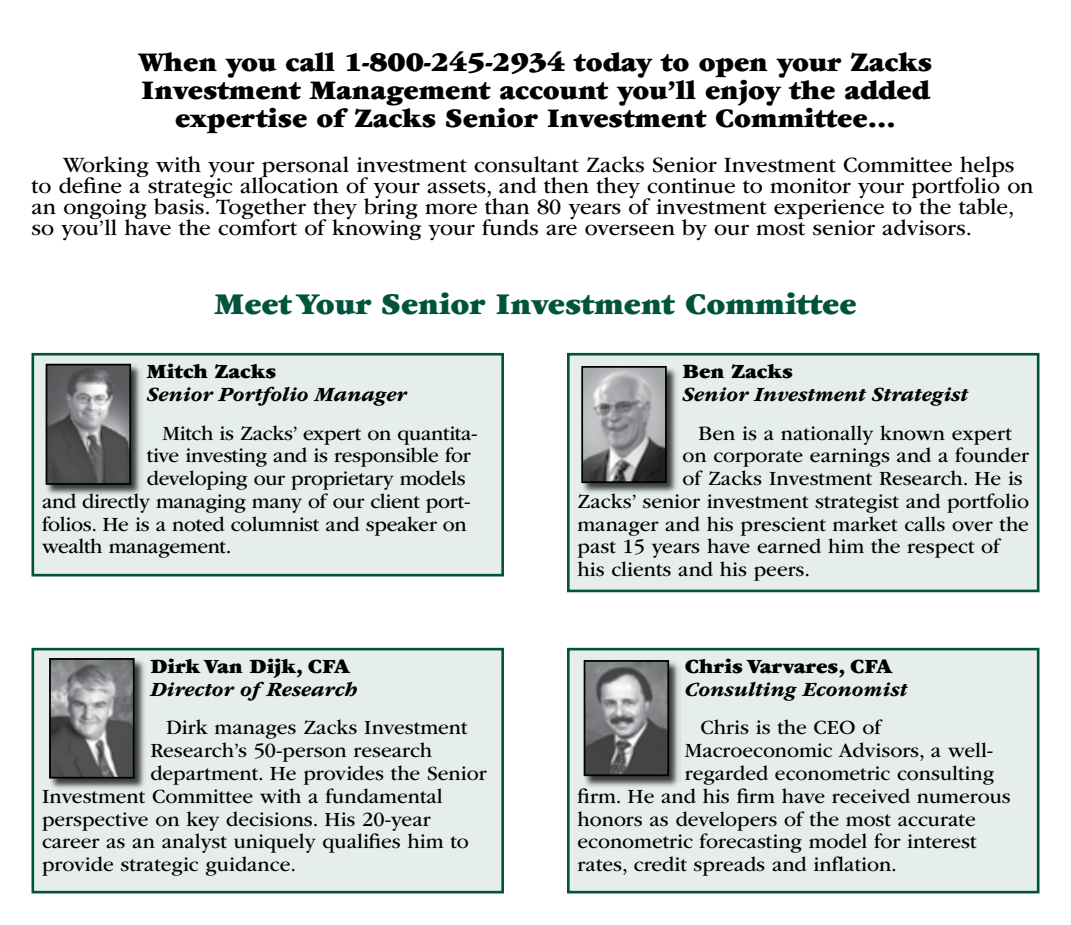
<style>
.page{position:relative;width:1071px;height:925px;background:#fff}
.page>*{position:absolute;margin:0;border:0;box-sizing:border-box;transform-origin:0 0}
.t1{font:31.5px "ITC Garamond Std Ult";color:#00543d}
.t2{font:28px/28px "ITC Garamond Std Ult";color:#000;text-align:center}
.t3{font:22.75px/21px "ITC Garamond Std";color:#000}
.t4{font:21px "ITC Garamond Std";color:#000}
.t5{font:italic 700 21px/22.8px "ITC Garamond Std";color:#000}
.s1{font-family:"ITC Garamond Std Ult";font-weight:400;font-style:normal}
</style>
<div class="page">
<div style="left:33px;top:354px;width:470px;height:221px;background:#e6eeec"></div>
<div style="left:32px;top:353px;width:472px;height:223px;border:3px solid #00543d"></div>
<div style="left:44px;top:362px;width:99px;height:134px;background:#000;opacity:.75"></div>
<img style="left:49px;top:366px;width:79px;height:115px">
<div style="left:46px;top:363px;width:85px;height:121px;border:2px solid #000"></div>
<div style="left:568px;top:354px;width:470px;height:236px;background:#e6eeec"></div>
<div style="left:567px;top:353px;width:473px;height:239px;border:3px solid #00543d"></div>
<div style="left:579px;top:364px;width:99px;height:130px;background:#000;opacity:.75"></div>
<img style="left:584px;top:369px;width:80px;height:111px">
<div style="left:581px;top:366px;width:86px;height:117px;border:2px solid #000"></div>
<div style="left:33px;top:648px;width:470px;height:243px;background:#e6eeec"></div>
<div style="left:32px;top:647px;width:472px;height:246px;border:3px solid #00543d"></div>
<div style="left:47px;top:656px;width:99px;height:134px;background:#000;opacity:.75"></div>
<img style="left:52px;top:660px;width:80px;height:115px">
<div style="left:49px;top:657px;width:86px;height:121px;border:2px solid #000"></div>
<div style="left:568px;top:648px;width:470px;height:243px;background:#e6eeec"></div>
<div style="left:567px;top:647px;width:473px;height:246px;border:3px solid #00543d"></div>
<div style="left:582px;top:658px;width:99px;height:129px;background:#000;opacity:.75"></div>
<img style="left:587px;top:662px;width:79px;height:110px">
<div style="left:584px;top:659px;width:85px;height:116px;border:2px solid #000"></div>
<p class="t2" style="left:139px;top:48px;width:795px">When you call 1-800-245-2934 today to open your Zacks<br>Investment Management account you’ll enjoy the added expertise of Zacks Senior Investment Committee…</p>
<p class="t3" style="left:32px;top:154px;width:1004px;text-indent:32px">Working with your personal investment consultant Zacks Senior Investment Committee helps to define a strategic allocation of your assets, and then they continue to monitor your portfolio on an ongoing basis. Together they bring more than 80 years of investment experience to the table, so you’ll have the comfort of knowing your funds are overseen by our most senior advisors.</p>
<p class="t1" style="left:214px;top:286px;width:644px">Meet Your Senior Investment Committee</p>
<p class="t5" style="left:147px;top:360px;width:262px"><span class="s1">Mitch Zacks<br></span>Senior Portfolio Manager</p>
<p class="t4" style="left:163px;top:421px;width:317px">Mitch is Zacks’ expert on quantita-</p>
<p class="t4" style="left:147px;top:444px;width:325px">tive investing and is responsible for</p>
<p class="t4" style="left:147px;top:466px;width:320px">developing our proprietary models</p>
<p class="t4" style="left:42px;top:489px;width:430px">and directly managing many of our client port-</p>
<p class="t4" style="left:42px;top:512px;width:426px">folios. He is a noted columnist and speaker on</p>
<p class="t4" style="left:42px;top:535px;width:191px">wealth management.</p>
<p class="t5" style="left:150px;top:655px;width:209px"><span class="s1">Dirk Van Dijk, CFA<br></span>Director of Research</p>
<p class="t4" style="left:166px;top:716px;width:303px">Dirk manages Zacks Investment</p>
<p class="t4" style="left:150px;top:738px;width:283px">Research’s 50-person research</p>
<p class="t4" style="left:150px;top:761px;width:338px">department. He provides the Senior</p>
<p class="t4" style="left:42px;top:784px;width:402px">Investment Committee with a fundamental</p>
<p class="t4" style="left:42px;top:807px;width:390px">perspective on key decisions. His 20-year</p>
<p class="t4" style="left:42px;top:829px;width:428px">career as an analyst uniquely qualifies him to</p>
<p class="t4" style="left:42px;top:852px;width:256px">provide strategic guidance.</p>
<p class="t5" style="left:683px;top:360px;width:287px"><span class="s1">Ben Zacks<br></span>Senior Investment Strategist</p>
<p class="t4" style="left:698px;top:421px;width:315px">Ben is a nationally known expert</p>
<p class="t4" style="left:683px;top:444px;width:348px">on corporate earnings and a founder</p>
<p class="t4" style="left:683px;top:466px;width:342px">of Zacks Investment Research. He is</p>
<p class="t4" style="left:578px;top:489px;width:453px">Zacks’ senior investment strategist and portfolio</p>
<p class="t4" style="left:578px;top:512px;width:453px">manager and his prescient market calls over the</p>
<p class="t4" style="left:578px;top:535px;width:424px">past 15 years have earned him the respect of</p>
<p class="t4" style="left:578px;top:557px;width:234px">his clients and his peers.</p>
<p class="t5" style="left:685px;top:655px;width:224px"><span class="s1">Chris Varvares, CFA<br></span>Consulting Economist</p>
<p class="t4" style="left:701px;top:716px;width:182px">Chris is the CEO of</p>
<p class="t4" style="left:685px;top:738px;width:310px">Macroeconomic Advisors, a well-</p>
<p class="t4" style="left:685px;top:761px;width:311px">regarded econometric consulting</p>
<p class="t4" style="left:578px;top:784px;width:435px">firm. He and his firm have received numerous</p>
<p class="t4" style="left:578px;top:807px;width:400px">honors as developers of the most accurate</p>
<p class="t4" style="left:578px;top:829px;width:401px">econometric forecasting model for interest</p>
<p class="t4" style="left:578px;top:852px;width:321px">rates, credit spreads and inflation.</p>
</div>
